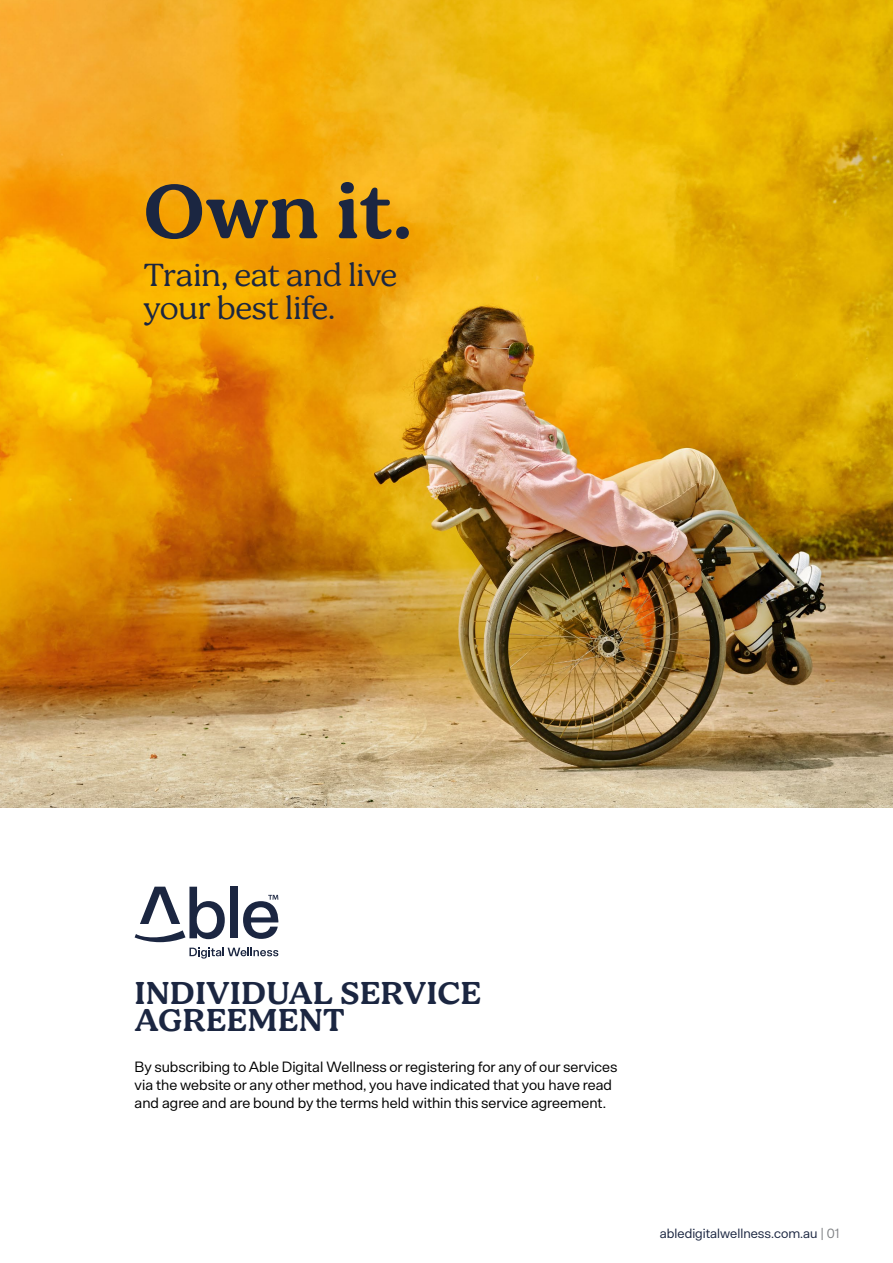
<style>
.page{position:relative;width:893px;height:1263px;background:#fff}
.page>*{position:absolute;margin:0;border:0;box-sizing:border-box;transform-origin:0 0}
.t1{font:600 78px "Bogue";color:#1b2641}
.t2{font:300 32.4px/33.5px "Bogue";letter-spacing:-.02em;color:#1b2641}
.t3{font:600 32.1px/27.5px "Bogue";color:#1b2641}
.t4{font:15px/18px "Arbeit";color:#000}
.t5{font:13.5px "Arbeit";color:#1b2641}
.s1{color:#808285}
</style>
<div class="page">
<img style="left:0;top:0;width:893px;height:807px">
<div style="left:230px;top:887px;width:8px;height:51px;background:#1b2641"></div>
<svg style="left:243px;top:895px;width:36px;height:44px"></svg>
<svg style="left:135px;top:887px;width:90px;height:55px"></svg>
<svg style="left:189px;top:948px;width:89px;height:10px"></svg>
<h1 class="t1" style="left:143px;top:166px;width:271px">Own it.</h1>
<h2 class="t2" style="left:143px;top:258px;width:256px">Train, eat and live your best life.</h2>
<h3 class="t3" style="left:135px;top:979px;width:348px">INDIVIDUAL SERVICE<br>AGREEMENT</h3>
<p class="t4" style="left:135px;top:1058px;width:484px">By subscribing to Able Digital Wellness or registering for any of our services via the website or any other method, you have indicated that you have read and agree and are bound by the terms held within this service agreement.</p>
<p class="t5" style="left:660px;top:1226px;width:182px">abledigitalwellness.com.au <span class="s1">| 01</span></p>
</div>
